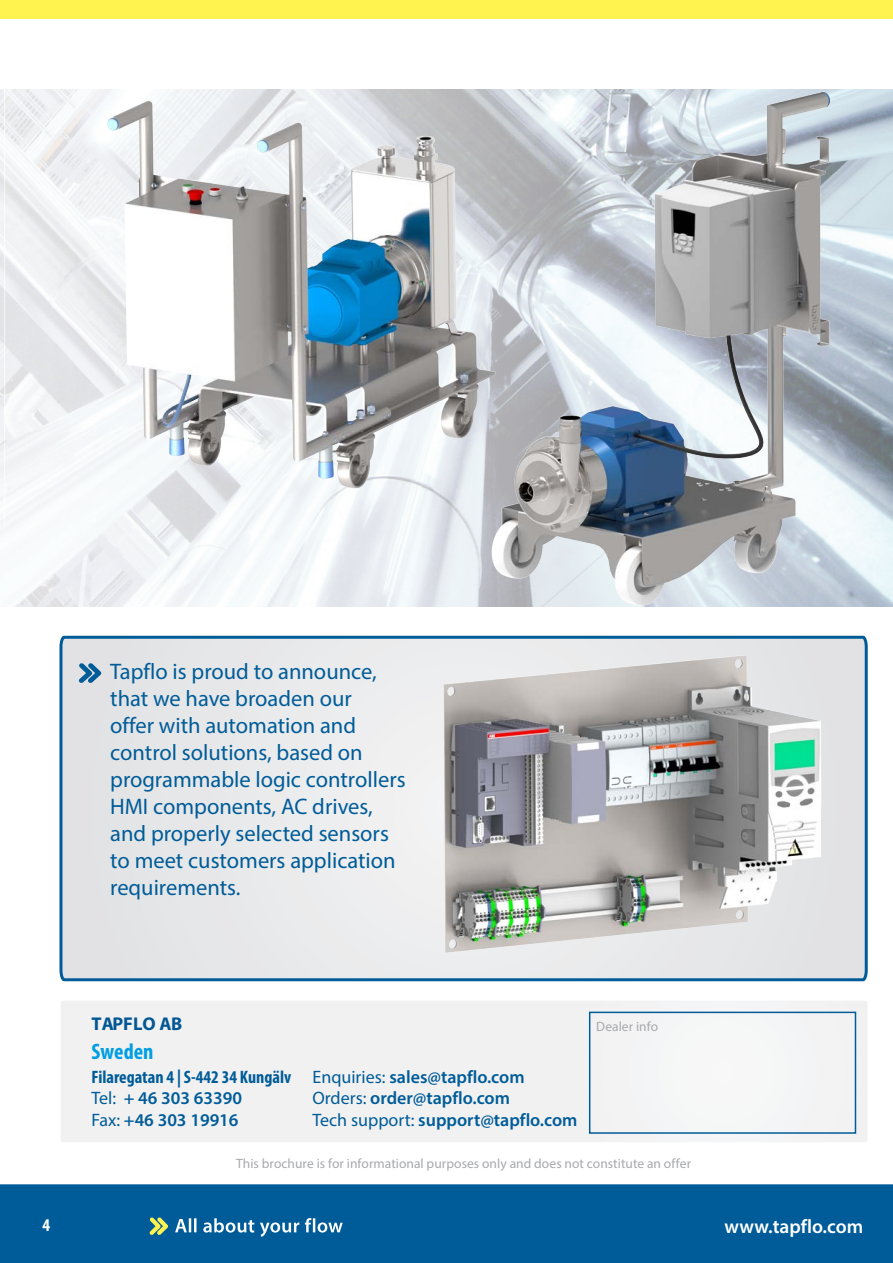
<style>
.page{position:relative;width:893px;height:1263px;background:#fff}
.page>*{position:absolute;margin:0;border:0;box-sizing:border-box;transform-origin:0 0}
.Bildtext{font:22.5px/27px "Myriad Pro";color:#005c98}
.t1{font:700 condensed 22.5px "Myriad Pro";color:#009ee3}
.t2{font:600 19.5px "Myriad Pro";color:#fff}
.t3{font:700 18.45px "Myriad Pro";color:#005794}
.t4{font:600 18px "Myriad Pro";color:#005c98}
.t5{font:700 condensed 18px "Myriad Pro";color:#005c98}
.t6{font:700 condensed 18px "Myriad Pro";color:#fff}
.adress{font:13.5px "Myriad Pro";letter-spacing:.005em;color:#a8a9ad}
.s1{font-weight:400}
</style>
<div class="page">
<div style="left:0;top:1184px;width:893px;height:79px;background:#005c98"></div>
<div style="left:0;top:0;width:893px;height:19px;background:#fff34f"></div>
<svg style="left:149px;top:1217px;width:19px;height:18px"></svg>
<svg style="left:175px;top:1218px;width:168px;height:19px"></svg>
<div style="left:61px;top:1001px;width:806px;height:141px;background:#f1f1f2"></div>
<img style="left:0;top:89px;width:893px;height:517px">
<img style="left:4px;top:89px;width:889px;height:438px">
<svg style="left:59px;top:635px;width:809px;height:347px;background:#dde2e6"></svg>
<div style="left:589px;top:1012px;width:267px;height:122px;border:2px solid #005c98"></div>
<img style="left:85px;top:89px;width:370px;height:424px">
<img style="left:455px;top:89px;width:415px;height:518px">
<img style="left:441px;top:650px;width:411px;height:317px">
<svg style="left:79px;top:663px;width:22px;height:20px"></svg>
<p class="Bildtext" style="left:110px;top:658px;width:297px">Tapflo is proud to announce, that we have broaden our<br>offer with automation and control solutions, based on programmable logic controllers<br>HMI components, AC drives, and properly selected sensors to meet customers application requirements.</p>
<p class="t6" style="left:43px;top:1214px;width:9px">4</p>
<p class="t3" style="left:92px;top:1012px;width:92px">TAPFLO AB</p>
<p class="t1" style="left:92px;top:1037px;width:63px">Sweden</p>
<p class="t5" style="left:91px;top:1065px;width:201px">Filaregatan 4 | S-442 34 Kungälv</p>
<p class="t4" style="left:91px;top:1087px;width:152px"><span class="s1">Tel:</span> + 46 303 63390</p>
<p class="t4" style="left:91px;top:1108px;width:149px"><span class="s1">Fax:</span> +46 303 19916</p>
<p class="t4" style="left:313px;top:1065px;width:214px"><span class="s1">Enquiries:</span> sales@tapflo.com</p>
<p class="t4" style="left:313px;top:1087px;width:199px"><span class="s1">Orders:</span> order@tapflo.com</p>
<p class="t4" style="left:313px;top:1108px;width:266px"><span class="s1">Tech support:</span> support@tapflo.com</p>
<p class="adress" style="left:596px;top:1018px;width:63px">Dealer info</p>
<p class="adress" style="left:236px;top:1155px;width:457px">This brochure is for informational purposes only and does not constitute an offer</p>
<p class="t2" style="left:724px;top:1214px;width:140px">www.tapflo.com</p>
</div>
